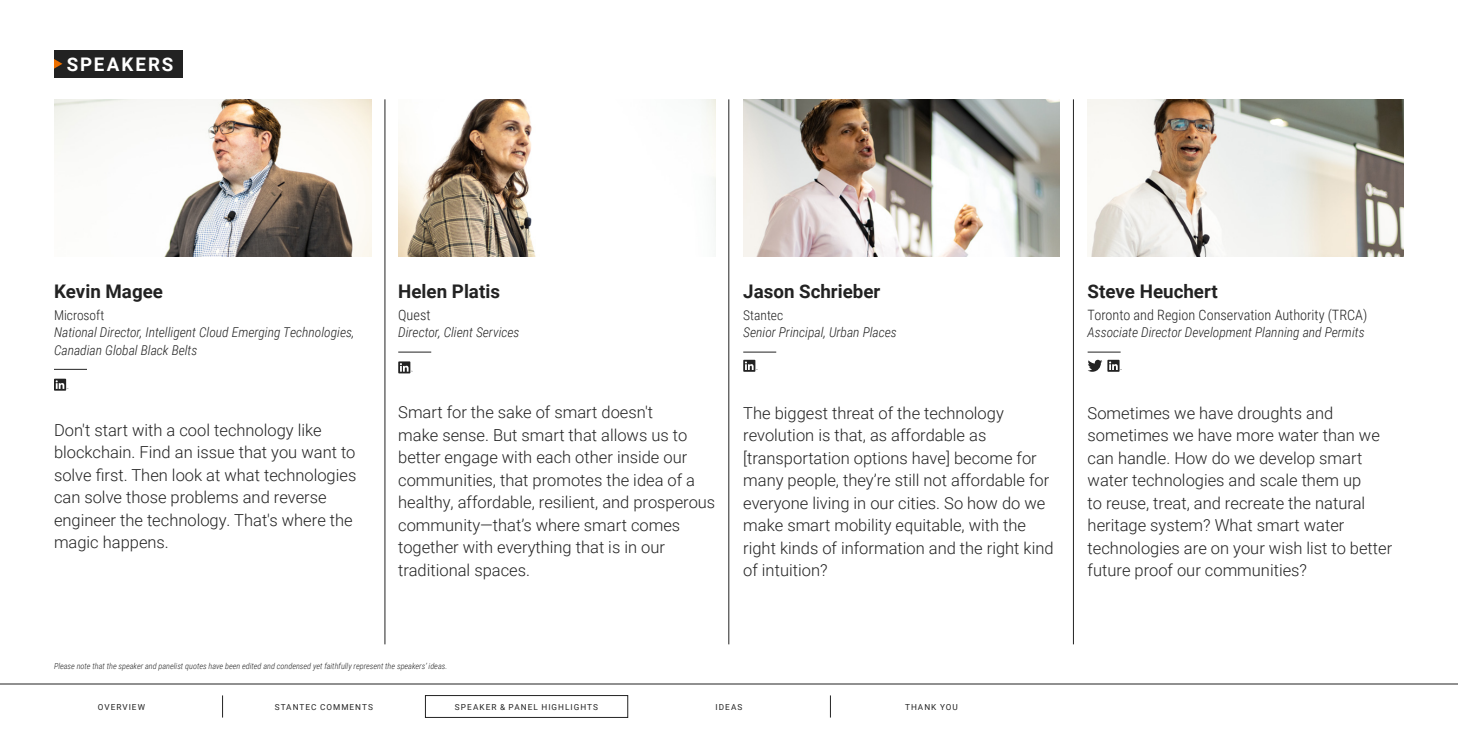
<style>
.page{position:relative;width:1458px;height:729px;background:#fff}
.page>*{position:absolute;margin:0;border:0;box-sizing:border-box;transform-origin:0 0}
.t1{font:700 18.75px "Roboto";color:#222}
.t2{font:700 18.75px "Roboto";letter-spacing:.105em;color:#fff}
.t3{font:300 16.5px/22.5px "Roboto";color:#222}
.t4{font:300 14.25px "Roboto Condensed";color:#222}
.t5{font:italic 300 13.5px/17.2px "Roboto Condensed";color:#222}
.t6{font:300 13.5px "Roboto Condensed";color:#222}
.t7{font:italic 300 8.25px "Roboto Condensed";color:#222}
.t8{font:8.25px "Roboto";letter-spacing:.12em;color:#222}
</style>
<div class="page">
<img style="left:54px;top:99px;width:317px;height:157px">
<img style="left:398px;top:99px;width:318px;height:157px">
<img style="left:743px;top:99px;width:317px;height:157px">
<img style="left:1088px;top:99px;width:316px;height:157px">
<hr style="left:54px;top:369px;width:33px;height:1px;background:#222">
<svg style="left:54px;top:379px;width:14px;height:12px"></svg>
<hr style="left:398px;top:352px;width:33px;height:1px;background:#222">
<svg style="left:398px;top:361px;width:15px;height:12px"></svg>
<hr style="left:743px;top:352px;width:33px;height:1px;background:#222">
<svg style="left:743px;top:360px;width:15px;height:12px"></svg>
<hr style="left:1088px;top:352px;width:33px;height:1px;background:#222">
<svg style="left:1088px;top:360px;width:34px;height:12px"></svg>
<hr style="left:385px;top:99px;width:1px;height:545px;background:#222">
<hr style="left:729px;top:99px;width:1px;height:545px;background:#222">
<hr style="left:1073px;top:99px;width:1px;height:545px;background:#222">
<div style="left:54px;top:50px;width:128px;height:27px;background:#222"></div>
<svg style="left:54px;top:59px;width:8px;height:10px"></svg>
<hr style="left:0;top:684px;width:1458px;height:1px;background:#222">
<div style="left:425px;top:695px;width:203px;height:23px;border:1px solid #222"></div>
<svg style="left:830px;top:695px;width:1px;height:23px"></svg>
<svg style="left:222px;top:695px;width:1px;height:23px"></svg>
<p class="t2" style="left:67px;top:51px;width:108px">SPEAKERS</p>
<p class="t1" style="left:54px;top:278px;width:110px">Kevin Magee</p>
<p class="t6" style="left:54px;top:306px;width:52px">Microsoft</p>
<p class="t5" style="left:54px;top:323px;width:302px">National Director, Intelligent Cloud Emerging Technologies,<br>Canadian Global Black Belts</p>
<p class="t3" style="left:54px;top:418px;width:304px">Don't start with a cool technology like blockchain. Find an issue that you want to solve first. Then look at what technologies can solve those problems and reverse engineer the technology. That's where the magic happens.</p>
<p class="t1" style="left:398px;top:278px;width:103px">Helen Platis</p>
<p class="t4" style="left:398px;top:305px;width:34px">Quest</p>
<p class="t5" style="left:398px;top:323px;width:123px">Director, Client Services</p>
<p class="t3" style="left:398px;top:401px;width:319px">Smart for the sake of smart doesn't<br>make sense. But smart that allows us to better engage with each other inside our communities, that promotes the idea of a healthy, affordable, resilient, and prosperous community—that’s where smart comes together with everything that is in our traditional spaces.</p>
<p class="t1" style="left:743px;top:278px;width:139px">Jason Schrieber</p>
<p class="t6" style="left:743px;top:306px;width:41px">Stantec</p>
<p class="t5" style="left:743px;top:323px;width:155px">Senior Principal, Urban Places</p>
<p class="t3" style="left:743px;top:401px;width:312px">The biggest threat of the technology revolution is that, as affordable as [transportation options have] become for many people, they’re still not affordable for everyone living in our cities. So how do we make smart mobility equitable, with the right kinds of information and the right kind of intuition?</p>
<p class="t7" style="left:54px;top:660px;width:395px">Please note that the speaker and panelist quotes have been edited and condensed yet faithfully represent the speakers’ ideas.</p>
<p class="t8" style="left:98px;top:701px;width:49px">OVERVIEW</p>
<p class="t8" style="left:275px;top:701px;width:100px">STANTEC COMMENTS</p>
<p class="t8" style="left:455px;top:701px;width:145px">SPEAKER &amp; PANEL HIGHLIGHTS</p>
<p class="t8" style="left:716px;top:701px;width:28px">IDEAS</p>
<p class="t8" style="left:905px;top:701px;width:54px">THANK YOU</p>
<p class="t1" style="left:1088px;top:278px;width:132px">Steve Heuchert</p>
<p class="t4" style="left:1088px;top:305px;width:281px">Toronto and Region Conservation Authority (TRCA)</p>
<p class="t5" style="left:1088px;top:323px;width:278px">Associate Director Development Planning and Permits</p>
<p class="t3" style="left:1088px;top:401px;width:306px">Sometimes we have droughts and sometimes we have more water than we can handle. How do we develop smart water technologies and scale them up<br>to reuse, treat, and recreate the natural heritage system? What smart water technologies are on your wish list to better future proof our communities?</p>
</div>
